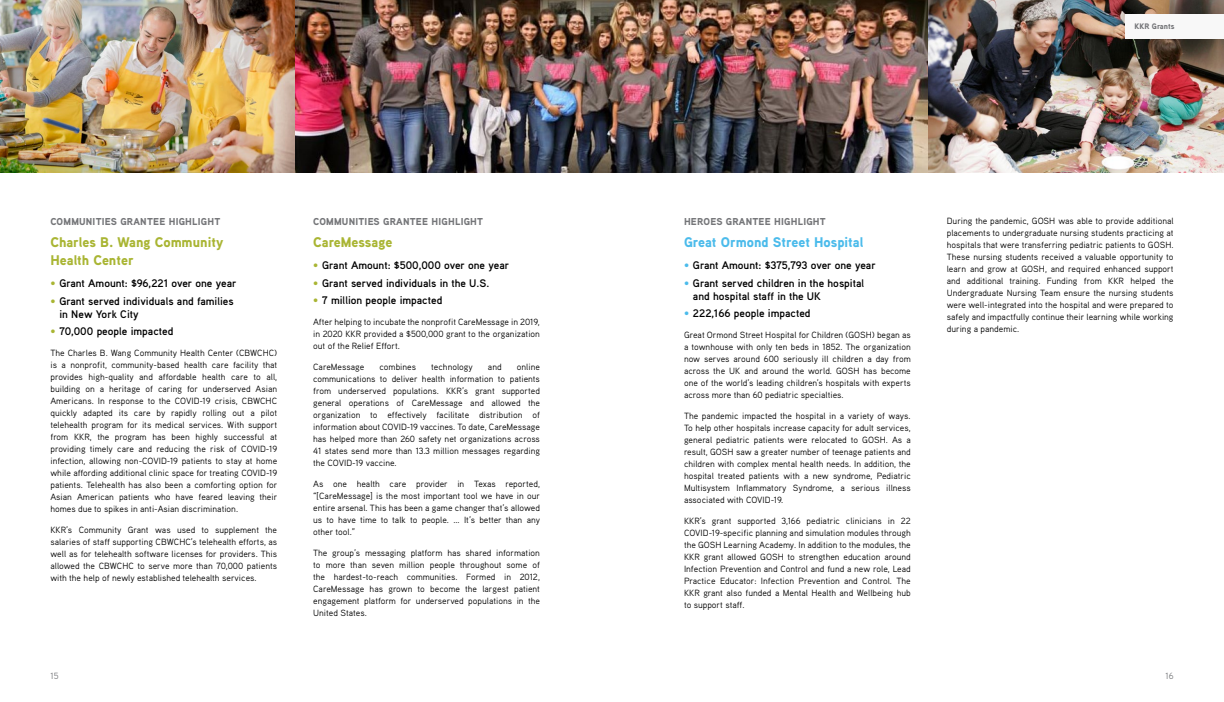
<style>
.page{position:relative;width:1224px;height:702px;background:#fff}
.page>*{position:absolute;margin:0;border:0;box-sizing:border-box;transform-origin:0 0}
.t1{font:900 14px/18px "Aaux Pro OT";color:#a9b533}
.t2{font:900 14px "Aaux Pro OT";color:#4bbbeb}
.t3{font:700 11px/13px "Aaux Pro OT";color:#000}
.t4{font:900 10px "Aaux Pro OT";letter-spacing:.02em;color:#757679}
.t5{font:9px/12px "Aaux Pro OT";color:#000;text-align:justify}
.t6{font:9px "Aaux Pro OT";color:#757679}
.t7{font:900 8px "Aaux Pro OT";color:#757679}
.s1{color:#a9b533}
.s2{color:#4bbbeb}
</style>
<div class="page">
<img style="left:0;top:0;width:1224px;height:172px">
<div style="left:1126px;top:14px;width:98px;height:24px;background:#f8f8f8"></div>
<p class="t4" style="left:50px;top:215px;width:171px">COMMUNITIES GRANTEE HIGHLIGHT</p>
<h1 class="t1" style="left:50px;top:233px;width:174px">Charles B. Wang Community<br>Health Center</h1>
<p class="t3" style="left:50px;top:277px;width:188px"><span class="s1">•</span> Grant Amount: $96,221 over one year</p>
<p class="t3" style="left:59px;top:294px;width:176px;text-indent:-9px"><span class="s1">•</span> Grant served individuals and families in New York City</p>
<p class="t3" style="left:50px;top:325px;width:124px"><span class="s1">•</span> 70,000 people impacted</p>
<p class="t5" style="left:50px;top:347px;width:228px">The Charles B. Wang Community Health Center (CBWCHC) is a nonprofit, community-based health care facility that provides high-quality and affordable health care to all, building on a heritage of caring for underserved Asian Americans. In response to the COVID-19 crisis, CBWCHC quickly adapted its care by rapidly rolling out a pilot telehealth program for its medical services. With support from KKR, the program has been highly successful at providing timely care and reducing the risk of COVID-19 infection, allowing non-COVID-19 patients to stay at home while affording additional clinic space for treating COVID-19 patients. Telehealth has also been a comforting option for Asian American patients who have feared leaving their homes due to spikes in anti-Asian discrimination.</p>
<p class="t5" style="left:50px;top:524px;width:228px">KKR’s Community Grant was used to supplement the salaries of staff supporting CBWCHC’s telehealth efforts, as well as for telehealth software licenses for providers. This allowed the CBWCHC to serve more than 70,000 patients with the help of newly established telehealth services.</p>
<p class="t4" style="left:313px;top:215px;width:171px">COMMUNITIES GRANTEE HIGHLIGHT</p>
<h1 class="t1" style="left:313px;top:233px;width:81px">CareMessage</h1>
<p class="t3" style="left:313px;top:259px;width:197px"><span class="s1">•</span> Grant Amount: $500,000 over one year</p>
<p class="t3" style="left:313px;top:276px;width:178px"><span class="s1">•</span> Grant served individuals in the U.S.</p>
<p class="t3" style="left:313px;top:294px;width:131px"><span class="s1">•</span> 7 million people impacted</p>
<p class="t5" style="left:313px;top:316px;width:228px">After helping to incubate the nonprofit CareMessage in 2019, in 2020 KKR provided a $500,000 grant to the organization out of the Relief Effort.</p>
<p class="t5" style="left:313px;top:361px;width:53px">CareMessage</p>
<p class="t5" style="left:380px;top:361px;width:38px">combines</p>
<p class="t5" style="left:431px;top:361px;width:43px">technology</p>
<p class="t5" style="left:488px;top:361px;width:15px">and</p>
<p class="t5" style="left:313px;top:361px;width:228px;text-indent:204px">online communications to deliver health information to patients from underserved populations. KKR’s grant supported general operations of CareMessage and allowed the organization to effectively facilitate distribution of information about COVID-19 vaccines. To date, CareMessage has helped more than 260 safety net organizations across 41 states send more than 13.3 million messages regarding the COVID-19 vaccine.</p>
<p class="t5" style="left:313px;top:478px;width:228px">As one health care provider in Texas reported, “[CareMessage] is the most important tool we have in our entire arsenal. This has been a game changer that’s allowed us to have time to talk to people. ... It’s better than any other tool.”</p>
<p class="t5" style="left:313px;top:547px;width:228px">The group’s messaging platform has shared information to more than seven million people throughout some of the hardest-to-reach communities. Formed in 2012, CareMessage has grown to become the largest patient engagement platform for underserved populations in the United States.</p>
<p class="t7" style="left:1135px;top:21px;width:41px">KKR Grants</p>
<p class="t4" style="left:684px;top:215px;width:143px">HEROES GRANTEE HIGHLIGHT</p>
<h1 class="t2" style="left:684px;top:233px;width:181px">Great Ormond Street Hospital</h1>
<p class="t3" style="left:684px;top:259px;width:193px"><span class="s2">•</span> Grant Amount: $375,793 over one year</p>
<p class="t3" style="left:693px;top:276px;width:173px;text-indent:-9px"><span class="s2">•</span> Grant served children in the hospital and hospital staff in the UK</p>
<p class="t3" style="left:684px;top:307px;width:128px"><span class="s2">•</span> 222,166 people impacted</p>
<p class="t5" style="left:684px;top:329px;width:228px">Great Ormond Street Hospital for Children (GOSH) began as a townhouse with only ten beds in 1852. The organization now serves around 600 seriously ill children a day from across the UK and around the world. GOSH has become one of the world’s leading children’s hospitals with experts across more than 60 pediatric specialties.</p>
<p class="t5" style="left:684px;top:410px;width:228px">The pandemic impacted the hospital in a variety of ways.<br>To help other hospitals increase capacity for adult services, general pediatric patients were relocated to GOSH. As a result, GOSH saw a greater number of teenage patients and children with complex mental health needs. In addition, the hospital treated patients with a new syndrome, Pediatric Multisystem Inflammatory Syndrome, a serious illness associated with COVID-19.</p>
<p class="t5" style="left:684px;top:515px;width:228px">KKR’s grant supported 3,166 pediatric clinicians in 22<br>COVID-19-specific planning and simulation modules through the GOSH Learning Academy. In addition to the modules, the KKR grant allowed GOSH to strengthen education around Infection Prevention and Control and fund a new role, Lead Practice Educator: Infection Prevention and Control. The KKR grant also funded a Mental Health and Wellbeing hub to support staff.</p>
<p class="t5" style="left:947px;top:215px;width:228px">During the pandemic, GOSH was able to provide additional placements to undergraduate nursing students practicing at hospitals that were transferring pediatric patients to GOSH.<br>These nursing students received a valuable opportunity to learn and grow at GOSH, and required enhanced support and additional training. Funding from KKR helped the Undergraduate Nursing Team ensure the nursing students were well-integrated into the hospital and were prepared to safely and impactfully continue their learning while working during a pandemic.</p>
<p class="t6" style="left:50px;top:670px;width:10px">15</p>
<p class="t6" style="left:1165px;top:670px;width:10px">16</p>
</div>
